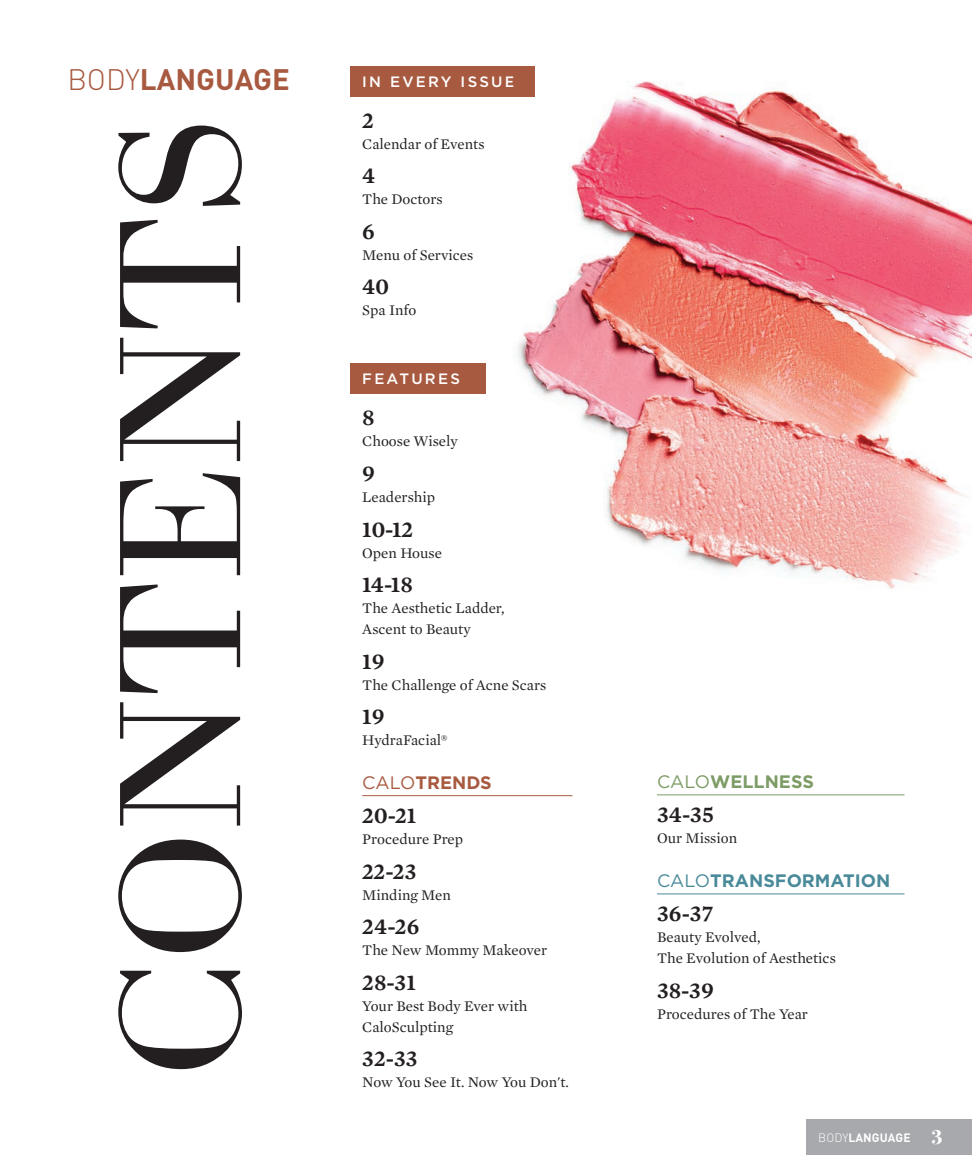
<style>
.page{position:relative;width:972px;height:1175px;background:#fff}
.page>*{position:absolute;margin:0;border:0;box-sizing:border-box;transform-origin:0 0}
.t1{font:300 180.15px "Bodoni URW Ext Wid";color:#231f20}
.t2{font:700 29.25px "DINOT";color:#a85a40}
.t3{font:600 23.25px "Mercury Text G1";color:#231f20}
.t4{font:700 18px "Gotham HTF";color:#498a9a}
.t5{font:700 18px "Gotham HTF";color:#7c9b65}
.t6{font:700 18px "Gotham HTF";color:#a85a40}
.t7{font:15px/21px "Mercury Text G1 Roman";color:#231f20}
.t8{font:500 15px "Gotham HTF";letter-spacing:.15em;color:#fff}
.t9{font:700 12px "DINOT";letter-spacing:.01em;color:#fff}
.s1{font-weight:300}
.s2{font-weight:400}
.s3{font-family:"Bodoni Svty Two ITCTT";font-size:21px}
</style>
<div class="page">
<div style="left:350px;top:363px;width:136px;height:30px;background:#a85a40"></div>
<div style="left:350px;top:66px;width:185px;height:30px;background:#a85a40"></div>
<hr style="left:362px;top:795px;width:210px;height:1px;background:#a85a40">
<hr style="left:657px;top:794px;width:247px;height:1px;background:#7c9b65">
<hr style="left:657px;top:893px;width:247px;height:1px;background:#498a9a">
<img style="left:513px;top:81px;width:459px;height:508px">
<div style="left:807px;top:1119px;width:165px;height:36px;background:#a8a9ad"></div>
<h2 class="t2" style="left:68px;top:60px;width:224px"><span class="s1">BODY</span>LANGUAGE</h2>
<p class="t8" style="left:362px;top:73px;width:154px">IN EVERY ISSUE</p>
<h3 class="t3" style="left:362px;top:106px;width:13px">2</h3>
<p class="t7" style="left:362px;top:133px;width:124px">Calendar of Events</p>
<h3 class="t3" style="left:362px;top:161px;width:15px">4</h3>
<p class="t7" style="left:362px;top:189px;width:82px">The Doctors</p>
<h3 class="t3" style="left:362px;top:217px;width:14px">6</h3>
<p class="t7" style="left:362px;top:244px;width:113px">Menu of Services</p>
<h3 class="t3" style="left:362px;top:272px;width:28px">40</h3>
<p class="t7" style="left:362px;top:300px;width:56px">Spa Info</p>
<h1 class="t1" style="left:75px;top:1078px;width:964px;rotate:-90deg">CONTENTS</h1>
<p class="t8" style="left:362px;top:370px;width:99px">FEATURES</p>
<h3 class="t3" style="left:362px;top:403px;width:14px">8</h3>
<p class="t7" style="left:362px;top:431px;width:97px">Choose Wisely</p>
<h3 class="t3" style="left:362px;top:459px;width:14px">9</h3>
<p class="t7" style="left:362px;top:486px;width:74px">Leadership</p>
<h3 class="t3" style="left:362px;top:514px;width:53px">10-12</h3>
<p class="t7" style="left:362px;top:542px;width:81px">Open House</p>
<h3 class="t3" style="left:362px;top:570px;width:52px">14-18</h3>
<p class="t7" style="left:362px;top:597px;width:144px">The Aesthetic Ladder,<br>Ascent to Beauty</p>
<h3 class="t3" style="left:362px;top:646px;width:24px">19</h3>
<p class="t7" style="left:362px;top:674px;width:186px">The Challenge of Acne Scars</p>
<h3 class="t3" style="left:362px;top:702px;width:24px">19</h3>
<p class="t7" style="left:362px;top:729px;width:87px">HydraFacial®</p>
<p class="t6" style="left:362px;top:772px;width:131px"><span class="s2">CALO</span>TRENDS</p>
<h3 class="t3" style="left:362px;top:801px;width:56px">20-21</h3>
<p class="t7" style="left:362px;top:828px;width:103px">Procedure Prep</p>
<h3 class="t3" style="left:362px;top:856px;width:56px">22-23</h3>
<p class="t7" style="left:362px;top:884px;width:90px">Minding Men</p>
<h3 class="t3" style="left:362px;top:912px;width:59px">24-26</h3>
<p class="t7" style="left:362px;top:939px;width:186px">The New Mommy Makeover</p>
<h3 class="t3" style="left:362px;top:967px;width:55px">28-31</h3>
<p class="t7" style="left:362px;top:995px;width:167px">Your Best Body Ever with<br>CaloSculpting</p>
<h3 class="t3" style="left:362px;top:1044px;width:57px">32-33</h3>
<p class="t7" style="left:362px;top:1071px;width:208px">Now You See It. Now You Don't.</p>
<p class="t5" style="left:657px;top:771px;width:158px"><span class="s2">CALO</span>WELLNESS</p>
<h3 class="t3" style="left:657px;top:800px;width:59px">34-35</h3>
<p class="t7" style="left:657px;top:828px;width:82px">Our Mission</p>
<p class="t4" style="left:657px;top:870px;width:235px"><span class="s2">CALO</span>TRANSFORMATION</p>
<h3 class="t3" style="left:657px;top:899px;width:58px">36-37</h3>
<p class="t7" style="left:657px;top:927px;width:180px">Beauty Evolved,<br>The Evolution of Aesthetics</p>
<h3 class="t3" style="left:657px;top:976px;width:59px">38-39</h3>
<p class="t7" style="left:657px;top:1003px;width:152px">Procedures of The Year</p>
<p class="t9" style="left:818px;top:1130px;width:126px"><span class="s1">BODY</span>LANGUAGE <span class="s3">3</span></p>
</div>
